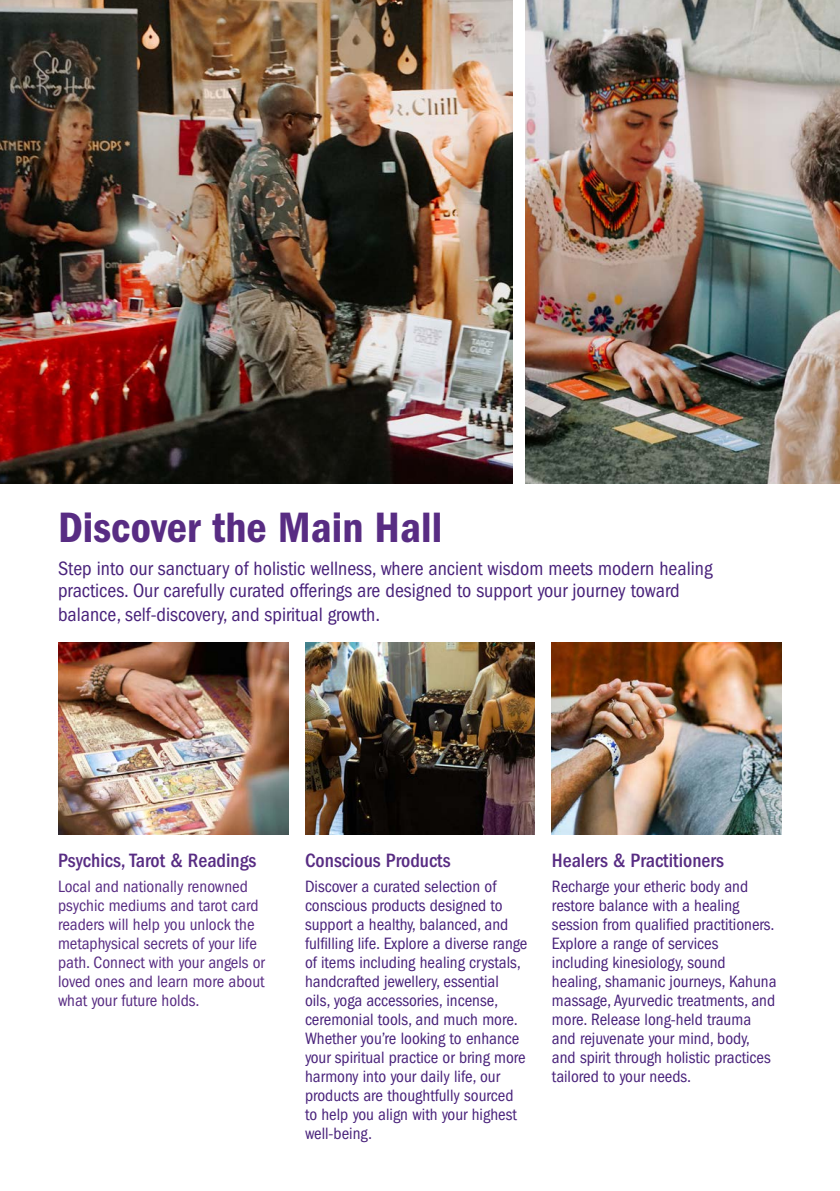
<style>
.page{position:relative;width:840px;height:1191px;background:#fff}
.page>*{position:absolute;margin:0;border:0;box-sizing:border-box;transform-origin:0 0}
.t1{font:44px "ITC Franklin Gothic Std Dm Cd";color:#582c83}
.t2{font:condensed 20px/22px "ITC Franklin Gothic Std";color:#49227b}
.t3{font:500 condensed 20px "ITC Franklin Gothic Std";color:#582c83}
.t4{font:condensed 17px/19px "ITC Franklin Gothic Std";color:#49227b}
.t5{font:condensed 17px/19px "ITC Franklin Gothic Std";color:#582c83}
</style>
<div class="page">
<img style="left:58px;top:643px;width:230px;height:191px">
<img style="left:551px;top:643px;width:230px;height:191px">
<img style="left:305px;top:643px;width:229px;height:191px">
<img style="left:0;top:0;width:512px;height:484px">
<img style="left:525px;top:0;width:314px;height:484px">
<h1 class="t1" style="left:58px;top:502px;width:385px">Discover the Main Hall</h1>
<p class="t2" style="left:58px;top:557px;width:655px">Step into our sanctuary of holistic wellness, where ancient wisdom meets modern healing practices. Our carefully curated offerings are designed to support your journey toward</p>
<p class="t2" style="left:58px;top:603px;width:323px">balance, self-discovery, and spiritual growth.</p>
<p class="t3" style="left:58px;top:849px;width:200px">Psychics, Tarot &amp; Readings</p>
<p class="t5" style="left:58px;top:877px;width:208px">Local and nationally renowned psychic mediums and tarot card readers will help you unlock the metaphysical secrets of your life path. Connect with your angels or loved ones and learn more about what your future holds.</p>
<p class="t3" style="left:305px;top:849px;width:147px">Conscious Products</p>
<p class="t4" style="left:305px;top:877px;width:224px">Discover a curated selection of conscious products designed to support a healthy, balanced, and fulfilling life. Explore a diverse range of items including healing crystals, handcrafted jewellery, essential oils, yoga accessories, incense, ceremonial tools, and much more.<br>Whether you’re looking to enhance your spiritual practice or bring more harmony into your daily life, our products are thoughtfully sourced to help you align with your highest well-being.</p>
<p class="t3" style="left:551px;top:849px;width:173px">Healers &amp; Practitioners</p>
<p class="t4" style="left:551px;top:877px;width:226px">Recharge your etheric body and restore balance with a healing session from qualified practitioners.<br>Explore a range of services including kinesiology, sound healing, shamanic journeys, Kahuna massage, Ayurvedic treatments, and more. Release long-held trauma and rejuvenate your mind, body, and spirit through holistic practices tailored to your needs.</p>
</div>
